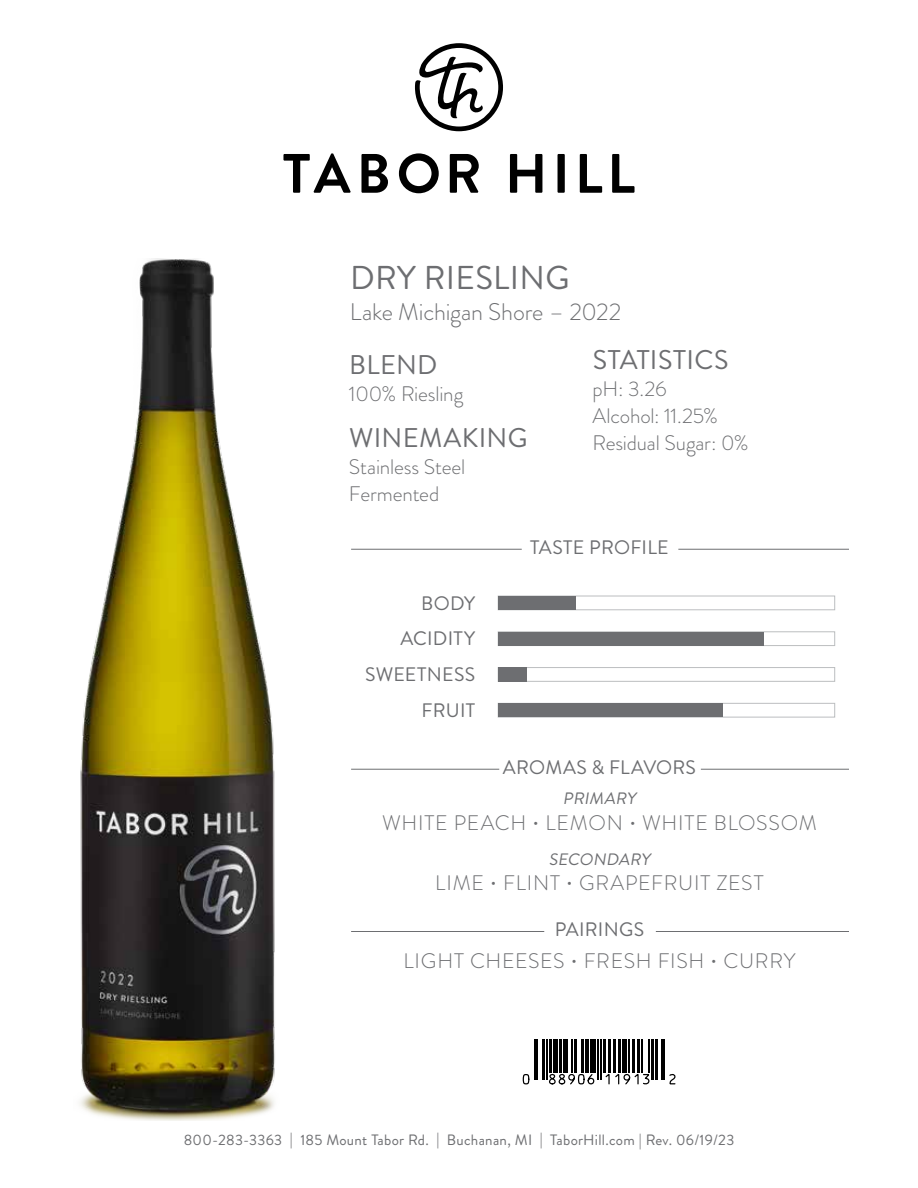
<style>
.page{position:relative;width:918px;height:1188px;background:#fff}
.page>*{position:absolute;margin:0;border:0;box-sizing:border-box;transform-origin:0 0}
.t1{font:33px "Brandon Grotesque";letter-spacing:.01em;color:#6d6e71}
.t2{font:27px "Brandon Grotesque";letter-spacing:.015em;color:#6d6e71}
.t3{font:300 24px "Brandon Grotesque";letter-spacing:-.01em;color:#6d6e71}
.t4{font:300 21px "Brandon Grotesque";letter-spacing:.025em;color:#6d6e71}
.t5{font:300 21px/27px "Brandon Grotesque";letter-spacing:-.01em;color:#6d6e71}
.t6{font:300 21px/27px "Brandon Grotesque";letter-spacing:-.005em;color:#6d6e71}
.t7{font:19.5px/35.8px "Brandon Grotesque";letter-spacing:.015em;color:#6d6e71;text-align:right}
.t8{font:italic 16.5px "Brandon Grotesque";color:#6d6e71}
.t9{font:15px "Brandon Grotesque";letter-spacing:.02em;color:#6d6e71}
</style>
<div class="page">
<img style="left:80px;top:259px;width:195px;height:861px">
<svg style="left:415px;top:43px;width:88px;height:88px"></svg>
<svg style="left:510px;top:154px;width:32px;height:39px"></svg>
<div style="left:558px;top:154px;width:7px;height:39px;background:#000"></div>
<svg style="left:580px;top:154px;width:22px;height:39px"></svg>
<svg style="left:612px;top:154px;width:23px;height:39px"></svg>
<svg style="left:283px;top:153px;width:68px;height:40px"></svg>
<svg style="left:361px;top:154px;width:27px;height:39px"></svg>
<svg style="left:399px;top:153px;width:40px;height:40px"></svg>
<svg style="left:450px;top:154px;width:29px;height:39px"></svg>
<div style="left:498px;top:596px;width:337px;height:14px;border:1px solid #bcbec0"></div>
<div style="left:498px;top:596px;width:78px;height:14px;background:#6d6e71"></div>
<div style="left:498px;top:631px;width:337px;height:15px;border:1px solid #bcbec0"></div>
<div style="left:498px;top:632px;width:266px;height:14px;background:#6d6e71"></div>
<div style="left:498px;top:667px;width:337px;height:15px;border:1px solid #bcbec0"></div>
<div style="left:498px;top:667px;width:28px;height:15px;background:#6d6e71"></div>
<div style="left:498px;top:703px;width:337px;height:15px;border:1px solid #bcbec0"></div>
<div style="left:498px;top:703px;width:225px;height:14px;background:#6d6e71"></div>
<hr style="left:678px;top:549px;width:171px;height:1px;background:#6d6e71">
<hr style="left:351px;top:549px;width:171px;height:1px;background:#6d6e71">
<hr style="left:656px;top:931px;width:193px;height:1px;background:#6d6e71">
<hr style="left:701px;top:769px;width:148px;height:1px;background:#6d6e71">
<hr style="left:351px;top:931px;width:193px;height:1px;background:#6d6e71">
<hr style="left:351px;top:769px;width:148px;height:1px;background:#6d6e71">
<svg style="left:535px;top:1039px;width:129px;height:34px"></svg>
<hr style="left:534px;top:1039px;width:1px;height:40px;background:#000">
<hr style="left:537px;top:1039px;width:1px;height:40px;background:#000">
<hr style="left:542px;top:1039px;width:3px;height:40px;background:#000">
<hr style="left:546px;top:1039px;width:2px;height:40px;background:#000">
<hr style="left:549px;top:1039px;width:3px;height:33px;background:#000">
<hr style="left:553px;top:1039px;width:4px;height:33px;background:#000">
<hr style="left:559px;top:1039px;width:3px;height:33px;background:#000">
<hr style="left:563px;top:1039px;width:4px;height:33px;background:#000">
<hr style="left:571px;top:1039px;width:2px;height:33px;background:#000">
<hr style="left:574px;top:1039px;width:3px;height:33px;background:#000">
<hr style="left:581px;top:1039px;width:3px;height:33px;background:#000">
<hr style="left:585px;top:1039px;width:1px;height:33px;background:#000">
<hr style="left:588px;top:1039px;width:1px;height:33px;background:#000">
<div style="left:591px;top:1039px;width:5px;height:33px;background:#000"></div>
<hr style="left:597px;top:1039px;width:2px;height:40px;background:#000">
<hr style="left:600px;top:1039px;width:2px;height:40px;background:#000">
<hr style="left:603px;top:1039px;width:3px;height:33px;background:#000">
<hr style="left:608px;top:1039px;width:3px;height:33px;background:#000">
<hr style="left:613px;top:1039px;width:2px;height:33px;background:#000">
<hr style="left:618px;top:1039px;width:3px;height:33px;background:#000">
<hr style="left:622px;top:1039px;width:4px;height:33px;background:#000">
<hr style="left:628px;top:1039px;width:1px;height:33px;background:#000">
<hr style="left:632px;top:1039px;width:3px;height:33px;background:#000">
<hr style="left:637px;top:1039px;width:3px;height:33px;background:#000">
<hr style="left:642px;top:1039px;width:1px;height:33px;background:#000">
<hr style="left:649px;top:1039px;width:1px;height:33px;background:#000">
<hr style="left:651px;top:1039px;width:3px;height:40px;background:#000">
<hr style="left:655px;top:1039px;width:3px;height:40px;background:#000">
<hr style="left:661px;top:1039px;width:1px;height:40px;background:#000">
<hr style="left:664px;top:1039px;width:1px;height:40px;background:#000">
<svg style="left:522px;top:1073px;width:154px;height:12px"></svg>
<h1 class="t1" style="left:350px;top:255px;width:221px">DRY RIESLING</h1>
<p class="t3" style="left:350px;top:295px;width:273px">Lake Michigan Shore – 2022</p>
<p class="t2" style="left:349px;top:346px;width:90px">BLEND</p>
<p class="t5" style="left:349px;top:381px;width:116px">100% Riesling</p>
<p class="t2" style="left:349px;top:419px;width:180px">WINEMAKING</p>
<p class="t6" style="left:349px;top:453px;width:118px">Stainless Steel<br>Fermented</p>
<p class="t2" style="left:593px;top:341px;width:137px">STATISTICS</p>
<p class="t5" style="left:592px;top:375px;width:158px">pH: 3.26<br>Alcohol: 11.25%<br>Residual Sugar: 0%</p>
<p class="t7" style="left:365px;top:585px;width:111px">BODY<br>ACIDITY<br>SWEETNESS<br>FRUIT</p>
<p class="t7" style="left:530px;top:529px;width:140px">TASTE PROFILE</p>
<p class="t7" style="left:503px;top:749px;width:195px">AROMAS &amp; FLAVORS</p>
<p class="t8" style="left:563px;top:787px;width:78px">PRIMARY</p>
<p class="t4" style="left:382px;top:808px;width:436px">WHITE PEACH • LEMON • WHITE BLOSSOM</p>
<p class="t8" style="left:549px;top:848px;width:107px">SECONDARY</p>
<p class="t4" style="left:435px;top:869px;width:330px">LIME • FLINT • GRAPEFRUIT ZEST</p>
<p class="t7" style="left:555px;top:912px;width:91px">PAIRINGS</p>
<p class="t4" style="left:403px;top:946px;width:394px">LIGHT CHEESES • FRESH FISH • CURRY</p>
<p class="t9" style="left:184px;top:1130px;width:552px">800-283-3363 | 185 Mount Tabor Rd. | Buchanan, MI | TaborHill.com | Rev. 06/19/23</p>
</div>
